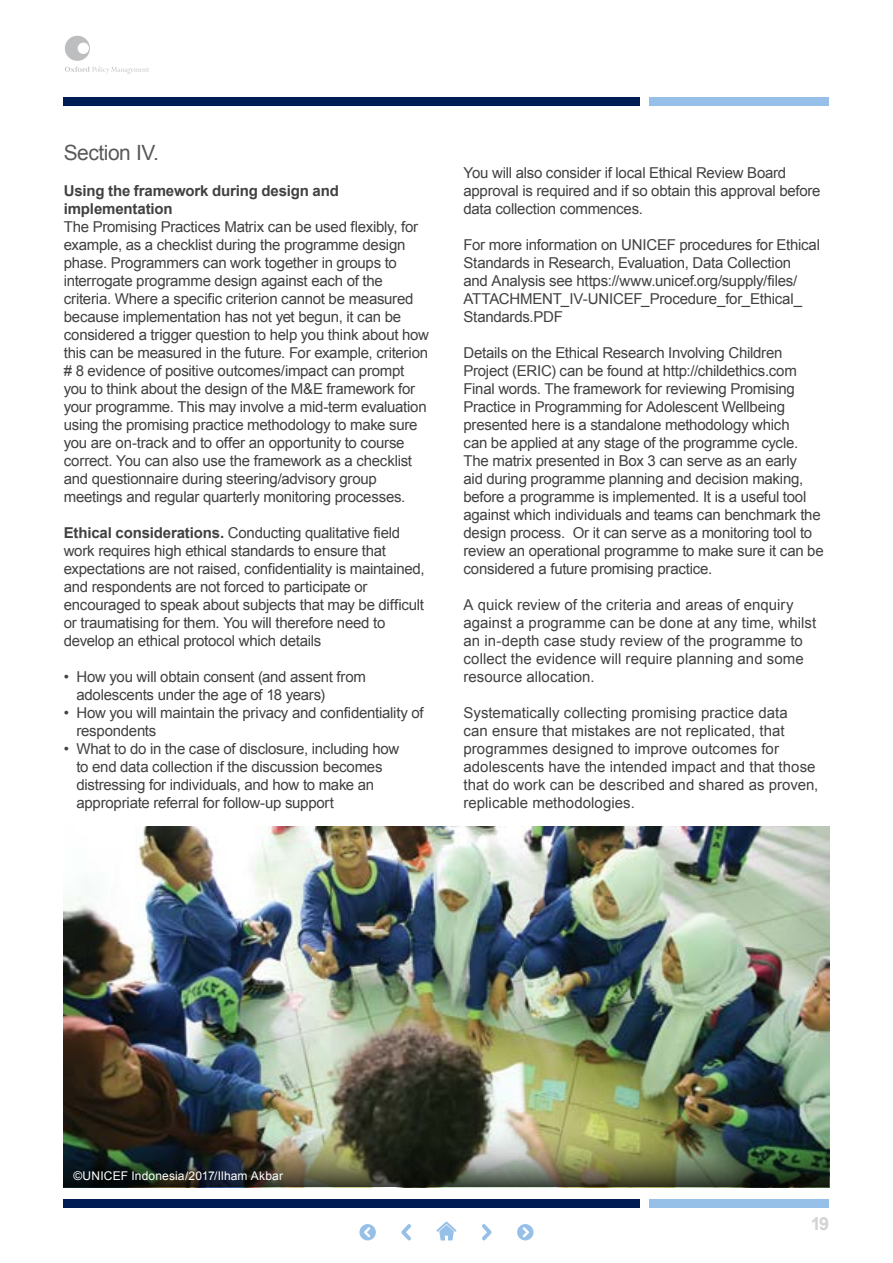
<style>
.page{position:relative;width:893px;height:1263px;background:#fff}
.page>*{position:absolute;margin:0;border:0;box-sizing:border-box;transform-origin:0 0}
.t1{font:21px "Arial";letter-spacing:-.025em;color:#58595b}
.t2{font:700 18px "Arial";color:#d1d3d4}
.t3{font:15px/18px "Arial";letter-spacing:-.015em;color:#414042}
.t4{font:15px/18px "Arial";letter-spacing:.005em;color:#414042}
.t5{font:700 15px/18px "Arial";letter-spacing:-.01em;color:#414042}
.t6{font:12px "Arial";letter-spacing:.01em;color:#fff}
.s1{font-weight:700}
</style>
<div class="page">
<svg style="left:65px;top:66px;width:84px;height:8px"></svg>
<div style="left:65px;top:36px;width:25px;height:25px;background:#bcbec0;border-radius:50%"></div>
<div style="left:78px;top:43px;width:11px;height:11px;background:#fff;border-radius:50%"></div>
<div style="left:64px;top:1199px;width:576px;height:9px;background:#001c54"></div>
<div style="left:649px;top:1199px;width:180px;height:9px;background:#96c0e7"></div>
<img style="left:64px;top:826px;width:765px;height:273px">
<img style="left:64px;top:1099px;width:765px;height:88px">
<div style="left:64px;top:97px;width:576px;height:9px;background:#001c54"></div>
<div style="left:649px;top:97px;width:180px;height:9px;background:#96c0e7"></div>
<svg style="left:517px;top:1224px;width:16px;height:16px"></svg>
<svg style="left:359px;top:1224px;width:17px;height:16px"></svg>
<svg style="left:482px;top:1224px;width:10px;height:16px"></svg>
<svg style="left:401px;top:1224px;width:10px;height:16px"></svg>
<svg style="left:436px;top:1221px;width:20px;height:19px"></svg>
<h1 class="t1" style="left:64px;top:139px;width:97px">Section IV.</h1>
<p class="t5" style="left:64px;top:183px;width:277px">Using the framework during design and implementation</p>
<p class="t3" style="left:64px;top:218px;width:367px">The Promising Practices Matrix can be used flexibly, for example, as a checklist during the programme design phase. Programmers can work together in groups to interrogate programme design against each of the criteria. Where a specific criterion cannot be measured because implementation has not yet begun, it can be considered a trigger question to help you think about how this can be measured in the future. For example, criterion # 8 evidence of positive outcomes/impact can prompt you to think about the design of the M&amp;E framework for your programme. This may involve a mid-term evaluation using the promising practice methodology to make sure you are on-track and to offer an opportunity to course correct. You can also use the framework as a checklist and questionnaire during steering/advisory group meetings and regular quarterly monitoring processes.</p>
<p class="t3" style="left:64px;top:524px;width:362px"><span class="s1">Ethical considerations.</span> Conducting qualitative field work requires high ethical standards to ensure that expectations are not raised, confidentiality is maintained, and respondents are not forced to participate or encouraged to speak about subjects that may be difficult or traumatising for them. You will therefore need to develop an ethical protocol which details</p>
<p class="t3" style="left:76px;top:668px;width:291px;text-indent:-13px">• How you will obtain consent (and assent from adolescents under the age of 18 years)</p>
<p class="t3" style="left:76px;top:704px;width:349px;text-indent:-13px">• How you will maintain the privacy and confidentiality of respondents</p>
<p class="t3" style="left:76px;top:740px;width:324px;text-indent:-13px">• What to do in the case of disclosure, including how to end data collection if the discussion becomes distressing for individuals, and how to make an appropriate referral for follow-up support</p>
<p class="t3" style="left:463px;top:164px;width:359px">You will also consider if local Ethical Review Board approval is required and if so obtain this approval before data collection commences.</p>
<p class="t3" style="left:463px;top:236px;width:358px">For more information on UNICEF procedures for Ethical Standards in Research, Evaluation, Data Collection<br>and Analysis see https://www.unicef.org/supply/files/ ATTACHMENT_IV-UNICEF_Procedure_for_Ethical_ Standards.PDF</p>
<p class="t3" style="left:463px;top:344px;width:362px">Details on the Ethical Research Involving Children Project (ERIC) can be found at http://childethics.com Final words. The framework for reviewing Promising Practice in Programming for Adolescent Wellbeing presented here is a standalone methodology which<br>can be applied at any stage of the programme cycle.<br>The matrix presented in Box 3 can serve as an early<br>aid during programme planning and decision making, before a programme is implemented. It is a useful tool against which individuals and teams can benchmark the design process. Or it can serve as a monitoring tool to review an operational programme to make sure it can be considered a future promising practice.</p>
<p class="t3" style="left:463px;top:596px;width:354px">A quick review of the criteria and areas of enquiry against a programme can be done at any time, whilst an in-depth case study review of the programme to collect the evidence will require planning and some resource allocation.</p>
<p class="t4" style="left:463px;top:704px;width:356px">Systematically collecting promising practice data<br>can ensure that mistakes are not replicated, that programmes designed to improve outcomes for adolescents have the intended impact and that those that do work can be described and shared as proven, replicable methodologies.</p>
<p class="t6" style="left:73px;top:1167px;width:211px">©UNICEF Indonesia/2017/Ilham Akbar</p>
<p class="t2" style="left:811px;top:1211px;width:20px">19</p>
</div>
